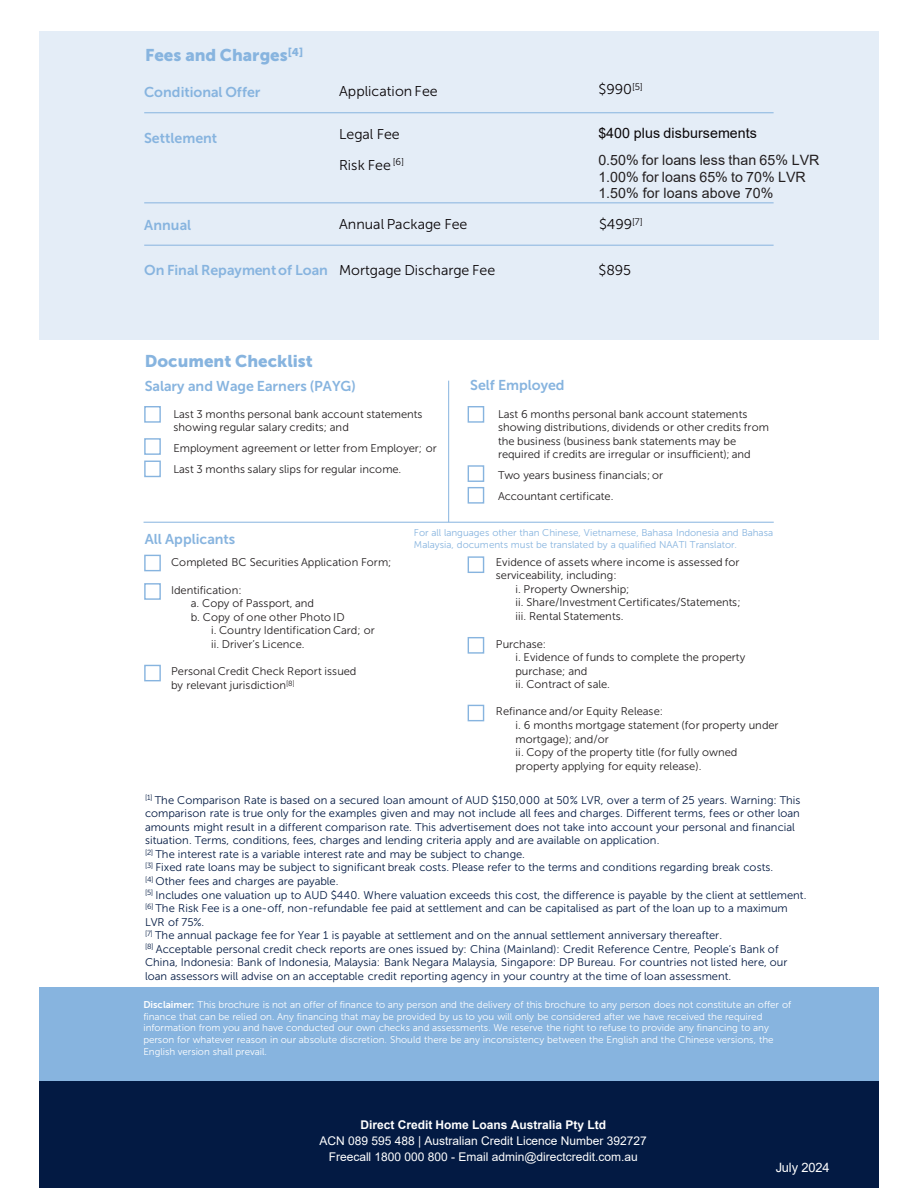
<style>
.page{position:relative;width:918px;height:1188px;background:#fff}
.page>*{position:absolute;margin:0;border:0;box-sizing:border-box;transform-origin:0 0}
.t1{font:16.95px "Museo Sans 900";color:#87b4df}
.t2{font:14.25px "Museo Sans 700";letter-spacing:-.005em;color:#87b4df}
.t3{font:14.25px "Museo Sans 300";color:#090507}
.t4{font:14.25px/17px "Arial";letter-spacing:.005em;color:#231f20}
.t5{font:14.25px "Arial";letter-spacing:.005em;color:#090507}
.t6{font:12.9px "Arial";letter-spacing:-.01em;color:#fff}
.t7{font:12px/15.9px "Arial";color:#fff;text-align:center}
.t8{font:700 12px "Arial";color:#fff}
.t9{font:11.25px/13.5px "Museo Sans 300";letter-spacing:-.005em;color:#031a43}
.t10{font:11.25px/13.5px "Museo Sans 300";color:#231f20}
.t11{font:9.75px/11.7px "Museo Sans 300";color:#fff}
.t12{font:9.75px/11.9px "Museo Sans 300";letter-spacing:-.005em;color:#87b4df}
.s1{font-family:"Museo Sans 700"}
</style>
<div class="page">
<div style="left:39px;top:32px;width:840px;height:308px;background:#e4edf7"></div>
<hr style="left:144px;top:112px;width:630px;height:1px;background:#87b4df">
<hr style="left:144px;top:203px;width:630px;height:1px;background:#87b4df">
<hr style="left:144px;top:245px;width:630px;height:1px;background:#87b4df">
<hr style="left:448px;top:381px;width:1px;height:141px;background:#87b4df">
<hr style="left:144px;top:522px;width:630px;height:1px;background:#87b4df">
<svg style="left:144px;top:405px;width:341px;height:99px"></svg>
<svg style="left:144px;top:554px;width:341px;height:168px"></svg>
<div style="left:39px;top:988px;width:840px;height:93px;background:#87b4df"></div>
<div style="left:39px;top:1081px;width:840px;height:107px;background:#031a43"></div>
<h1 class="t1" style="left:145px;top:49px;width:159px">Fees and Charges<sup>[4]</sup></h1>
<p class="t2" style="left:144px;top:87px;width:118px">Conditional Offer</p>
<p class="t2" style="left:144px;top:133px;width:75px">Settlement</p>
<p class="t2" style="left:144px;top:219px;width:49px">Annual</p>
<p class="t2" style="left:144px;top:265px;width:185px">On Final Repayment of Loan</p>
<p class="t3" style="left:339px;top:86px;width:100px">Application Fee</p>
<p class="t3" style="left:599px;top:84px;width:46px">$990<sup>[5]</sup></p>
<p class="t3" style="left:339px;top:129px;width:62px">Legal Fee</p>
<p class="t5" style="left:598px;top:123px;width:160px">$400 plus disbursements</p>
<p class="t4" style="left:598px;top:151px;width:223px">0.50% for loans less than 65% LVR<br>1.00% for loans 65% to 70% LVR<br>1.50% for loans above 70%</p>
<p class="t3" style="left:339px;top:159px;width:66px">Risk Fee <sup>[6]</sup></p>
<p class="t3" style="left:339px;top:219px;width:130px">Annual Package Fee</p>
<p class="t3" style="left:599px;top:219px;width:45px">$499<sup>[7]</sup></p>
<p class="t3" style="left:339px;top:265px;width:158px">Mortgage Discharge Fee</p>
<p class="t3" style="left:599px;top:265px;width:34px">$895</p>
<h1 class="t1" style="left:145px;top:355px;width:170px">Document Checklist</h1>
<p class="t2" style="left:145px;top:380px;width:213px">Salary and Wage Earners (PAYG)</p>
<p class="t2" style="left:470px;top:380px;width:96px">Self Employed</p>
<p class="t10" style="left:173px;top:408px;width:251px">Last 3 months personal bank account statements showing regular salary credits; and</p>
<p class="t10" style="left:173px;top:439px;width:265px;line-height:20.7px">Employment agreement or letter from Employer; or<br>Last 3 months salary slips for regular income.</p>
<p class="t10" style="left:498px;top:408px;width:273px">Last 6 months personal bank account statements showing distributions, dividends or other credits from the business (business bank statements may be required if credits are irregular or insufficient); and</p>
<p class="t10" style="left:498px;top:466px;width:167px;line-height:20.7px">Two years business financials; or<br>Accountant certificate.</p>
<p class="t2" style="left:145px;top:534px;width:92px">All Applicants</p>
<p class="t10" style="left:171px;top:556px;width:222px">Completed BC Securities Application Form;</p>
<p class="t10" style="left:171px;top:584px;width:72px">Identification:</p>
<p class="t10" style="left:191px;top:597px;width:125px">a. Copy of Passport, and</p>
<p class="t10" style="left:191px;top:611px;width:155px">b. Copy of one other Photo ID</p>
<p class="t10" style="left:211px;top:624px;width:165px">i. Country Identification Card; or</p>
<p class="t10" style="left:211px;top:638px;width:95px">ii. Driver’s Licence.</p>
<p class="t10" style="left:171px;top:666px;width:187px">Personal Credit Check Report issued by relevant jurisdiction<sup>[8]</sup></p>
<p class="t12" style="left:414px;top:527px;width:361px">For all languages other than Chinese, Vietnamese, Bahasa Indonesia and Bahasa<br>Malaysia, documents must be translated by a qualified NAATI Translator.</p>
<p class="t10" style="left:496px;top:556px;width:245px">Evidence of assets where income is assessed for</p>
<p class="t10" style="left:496px;top:570px;width:122px">serviceability, including:</p>
<p class="t10" style="left:516px;top:583px;width:116px">i. Property Ownership;</p>
<p class="t10" style="left:516px;top:597px;width:227px">ii. Share/Investment Certificates/Statements;</p>
<p class="t10" style="left:516px;top:610px;width:110px">iii. Rental Statements.</p>
<p class="t10" style="left:516px;top:638px;width:231px;text-indent:-20px">Purchase:<br>i. Evidence of funds to complete the property purchase; and<br>ii. Contract of sale.</p>
<p class="t10" style="left:516px;top:706px;width:265px;text-indent:-20px">Refinance and/or Equity Release:<br>i. 6 months mortgage statement (for property under mortgage); and/or<br>ii. Copy of the property title (for fully owned property applying for equity release).</p>
<p class="t9" style="left:145px;top:794px;width:663px"><sup>[1]</sup> The Comparison Rate is based on a secured loan amount of AUD $150,000 at 50% LVR, over a term of 25 years. Warning: This comparison rate is true only for the examples given and may not include all fees and charges. Different terms, fees or other loan amounts might result in a different comparison rate. This advertisement does not take into account your personal and financial situation. Terms, conditions, fees, charges and lending criteria apply and are available on application.<br><sup>[2]</sup> The interest rate is a variable interest rate and may be subject to change.<br><sup>[3]</sup> Fixed rate loans may be subject to significant break costs. Please refer to the terms and conditions regarding break costs.<br><sup>[4]</sup> Other fees and charges are payable.<br><sup>[5]</sup> Includes one valuation up to AUD $440. Where valuation exceeds this cost, the difference is payable by the client at settlement. <sup>[6]</sup> The Risk Fee is a one-off, non-refundable fee paid at settlement and can be capitalised as part of the loan up to a maximum LVR of 75%.<br><sup>[7]</sup> The annual package fee for Year 1 is payable at settlement and on the annual settlement anniversary thereafter.<br><sup>[8]</sup> Acceptable personal credit check reports are ones issued by: China (Mainland): Credit Reference Centre, People’s Bank of China, Indonesia: Bank of Indonesia, Malaysia: Bank Negara Malaysia, Singapore: DP Bureau. For countries not listed here, our loan assessors will advise on an acceptable credit reporting agency in your country at the time of loan assessment.</p>
<p class="t11" style="left:143px;top:1000px;width:649px"><span class="s1">Disclaimer:</span> This brochure is not an offer of finance to any person and the delivery of this brochure to any person does not constitute an offer of finance that can be relied on. Any financing that may be provided by us to you will only be considered after we have received the required information from you and have conducted our own checks and assessments. We reserve the right to refuse to provide any financing to any person for whatever reason in our absolute discretion. Should there be any inconsistency between the English and the Chinese versions, the English version shall prevail.</p>
<p class="t8" style="left:360px;top:1116px;width:247px">Direct Credit Home Loans Australia Pty Ltd</p>
<p class="t7" style="left:320px;top:1133px;width:329px">ACN 089 595 488 | Australian Credit Licence Number 392727<br>Freecall 1800 000 800 - Email admin@directcredit.com.au</p>
<p class="t6" style="left:776px;top:1159px;width:55px">July 2024</p>
</div>
